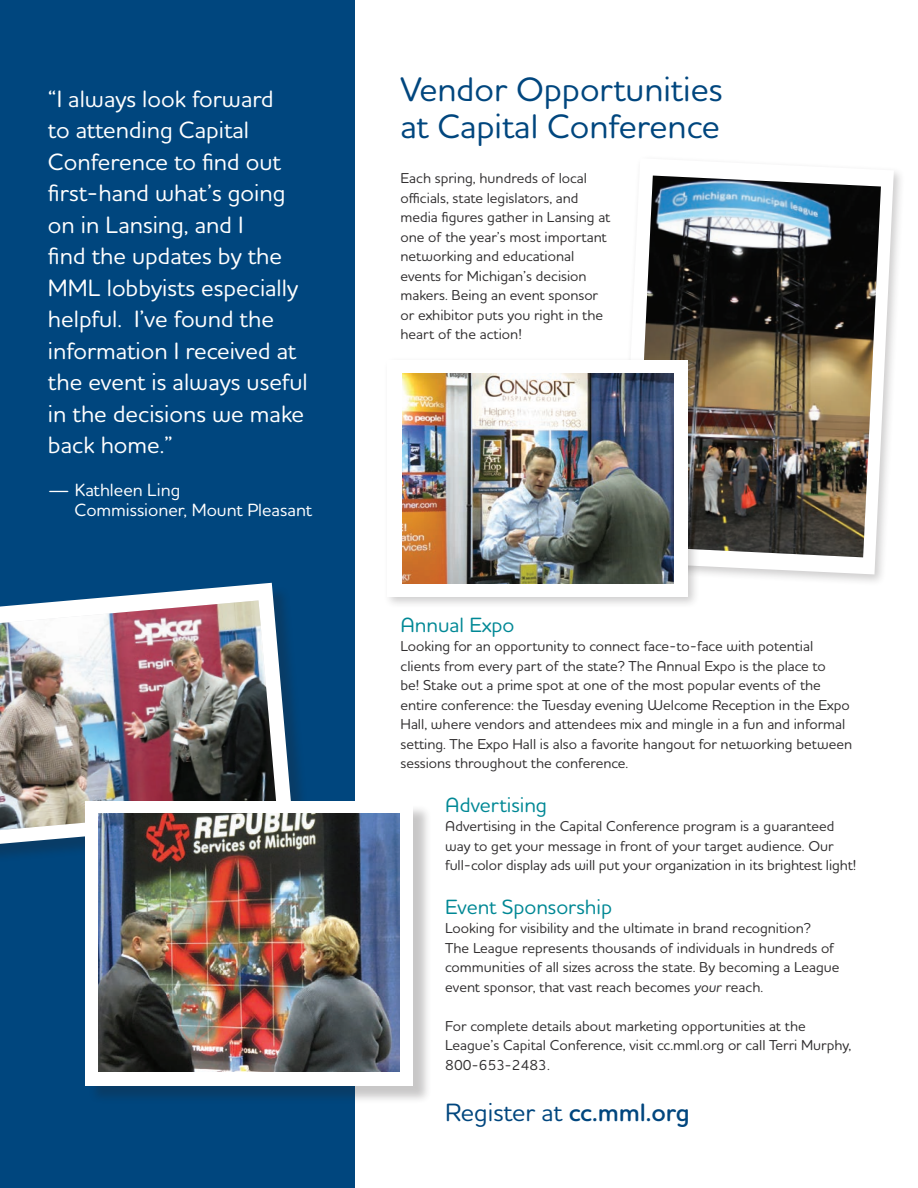
<style>
.page{position:relative;width:918px;height:1188px;background:#fff}
.page>*{position:absolute;margin:0;border:0;box-sizing:border-box;transform-origin:0 0}
.Straight_Text{font:500 34.5px "Houschka Rounded Alt";color:#00467e}
.t1{font:500 25.5px "Houschka Rounded Alt";color:#00467e}
.t2{font:500 24px/31.5px "Houschka Rounded Alt";color:#fff}
.Straight_Text-2{font:500 21px "Houschka Rounded Alt";color:#008895}
.t3{font:500 18px/19.5px "Houschka Rounded Alt";color:#fff}
.Straight_Text-3{font:500 14.7px/19.5px "Houschka Rounded Alt";color:#312f30}
.s1{font-style:italic}
.s2{font-weight:600}
</style>
<div class="page">
<div style="left:0;top:0;width:354px;height:1188px;background:#00467e"></div>
<div style="left:0;top:586px;width:311px;height:278px;background:#231f20;opacity:.25"></div>
<svg style="left:0;top:583px;width:292px;height:261px"></svg>
<img style="left:0;top:600px;width:276px;height:230px">
<div style="left:617px;top:155px;width:289px;height:432px;background:#231f20;opacity:.22"></div>
<svg style="left:621px;top:158px;width:273px;height:416px"></svg>
<img style="left:635px;top:176px;width:246px;height:381px">
<div style="left:383px;top:356px;width:317px;height:253px;background:#231f20;opacity:.22"></div>
<div style="left:388px;top:360px;width:300px;height:237px;background:#fff"></div>
<img style="left:403px;top:374px;width:271px;height:209px">
<div style="left:88px;top:804px;width:344px;height:301px;background:#231f20;opacity:.25"></div>
<div style="left:86px;top:802px;width:327px;height:284px;background:#fff"></div>
<img style="left:99px;top:814px;width:301px;height:258px">
<p class="t2" style="left:48px;top:82px;width:261px">“I always look forward<br>to attending Capital<br>Conference to find out first-hand what’s going on in Lansing, and I<br>find the updates by the<br>MML lobbyists especially helpful. I’ve found the information I received at the event is always useful in the decisions we make back home.”</p>
<p class="t3" style="left:74px;top:480px;width:239px;text-indent:-27px">— Kathleen Ling<br>Commissioner, Mount Pleasant</p>
<p class="Straight_Text" style="left:401px;top:66px;width:324px">Vendor Opportunities</p>
<p class="Straight_Text" style="left:401px;top:104px;width:321px">at Capital Conference</p>
<p class="Straight_Text-3" style="left:401px;top:168px;width:211px">Each spring, hundreds of local officials, state legislators, and media figures gather in Lansing at one of the year’s most important networking and educational events for Michigan’s decision makers. Being an event sponsor or exhibitor puts you right in the heart of the action!</p>
<p class="Straight_Text-2" style="left:401px;top:611px;width:115px">Annual Expo</p>
<p class="Straight_Text-3" style="left:401px;top:636px;width:453px">Looking for an opportunity to connect face-to-face with potential clients from every part of the state? The Annual Expo is the place to<br>be! Stake out a prime spot at one of the most popular events of the entire conference: the Tuesday evening Welcome Reception in the Expo Hall, where vendors and attendees mix and mingle in a fun and informal setting. The Expo Hall is also a favorite hangout for networking between sessions throughout the conference.</p>
<p class="Straight_Text-2" style="left:445px;top:791px;width:103px">Advertising</p>
<p class="Straight_Text-3" style="left:445px;top:816px;width:413px">Advertising in the Capital Conference program is a guaranteed way to get your message in front of your target audience. Our full-color display ads will put your organization in its brightest light!</p>
<p class="Straight_Text-2" style="left:445px;top:893px;width:168px">Event Sponsorship</p>
<p class="Straight_Text-3" style="left:445px;top:918px;width:396px">Looking for visibility and the ultimate in brand recognition?<br>The League represents thousands of individuals in hundreds of communities of all sizes across the state. By becoming a League event sponsor, that vast reach becomes <span class="s1">your</span> reach.</p>
<p class="Straight_Text-3" style="left:445px;top:1016px;width:408px">For complete details about marketing opportunities at the<br>League’s Capital Conference, visit cc.mml.org or call Terri Murphy,<br>800-653-2483.</p>
<p class="t1" style="left:445px;top:1095px;width:246px">Register at <span class="s2">cc.mml.org</span></p>
</div>
